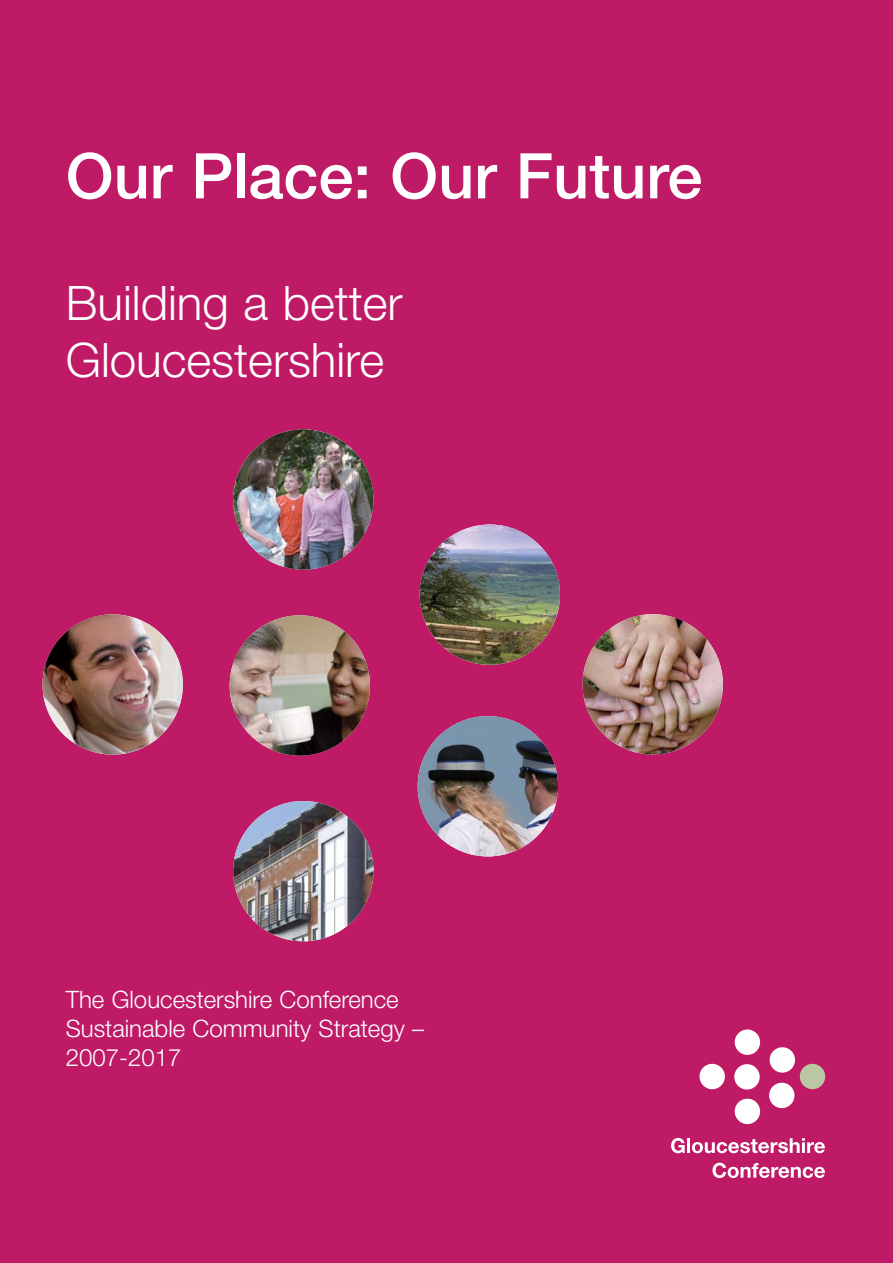
<style>
.page{position:relative;width:893px;height:1263px;background:#be1a65}
.page>*{position:absolute;margin:0;border:0;box-sizing:border-box;transform-origin:0 0}
.t1{font:500 63px "Helvetica Neue";color:#fff}
.t2{font:300 47.7px/57.2px "Helvetica Neue";color:#fff}
.t3{font:300 24px/28.8px "Helvetica Neue";color:#fff}
</style>
<div class="page">
<div style="left:800px;top:1064px;width:25px;height:25px;background:#bbc7a3;border-radius:50%"></div>
<div style="left:734px;top:1064px;width:26px;height:25px;background:#fff;border-radius:50%"></div>
<div style="left:735px;top:1099px;width:25px;height:25px;background:#fff;border-radius:50%"></div>
<div style="left:735px;top:1029px;width:25px;height:26px;background:#fff;border-radius:50%"></div>
<div style="left:770px;top:1047px;width:25px;height:26px;background:#fff;border-radius:50%"></div>
<div style="left:769px;top:1083px;width:25px;height:25px;background:#fff;border-radius:50%"></div>
<div style="left:699px;top:1064px;width:26px;height:25px;background:#fff;border-radius:50%"></div>
<svg style="left:671px;top:1138px;width:14px;height:15px"></svg>
<hr style="left:687px;top:1138px;width:3px;height:15px;background:#fff">
<svg style="left:692px;top:1138px;width:133px;height:15px"></svg>
<svg style="left:712px;top:1163px;width:113px;height:15px"></svg>
<img style="left:583px;top:614px;width:140px;height:140px;border-radius:50%">
<img style="left:420px;top:524px;width:140px;height:141px;border-radius:50%">
<img style="left:230px;top:615px;width:140px;height:141px;border-radius:50%">
<img style="left:418px;top:716px;width:140px;height:140px;border-radius:50%">
<img style="left:233px;top:429px;width:140px;height:141px;border-radius:50%">
<img style="left:43px;top:614px;width:140px;height:141px;border-radius:50%">
<img style="left:233px;top:801px;width:140px;height:140px;border-radius:50%">
<h1 class="t1" style="left:66px;top:153px;width:638px">Our Place: Our Future</h1>
<h2 class="t2" style="left:66px;top:279px;width:338px">Building a better<br>Gloucestershire</h2>
<p class="t3" style="left:66px;top:987px;width:360px">The Gloucestershire Conference<br>Sustainable Community Strategy –<br>2007-2017</p>
</div>
